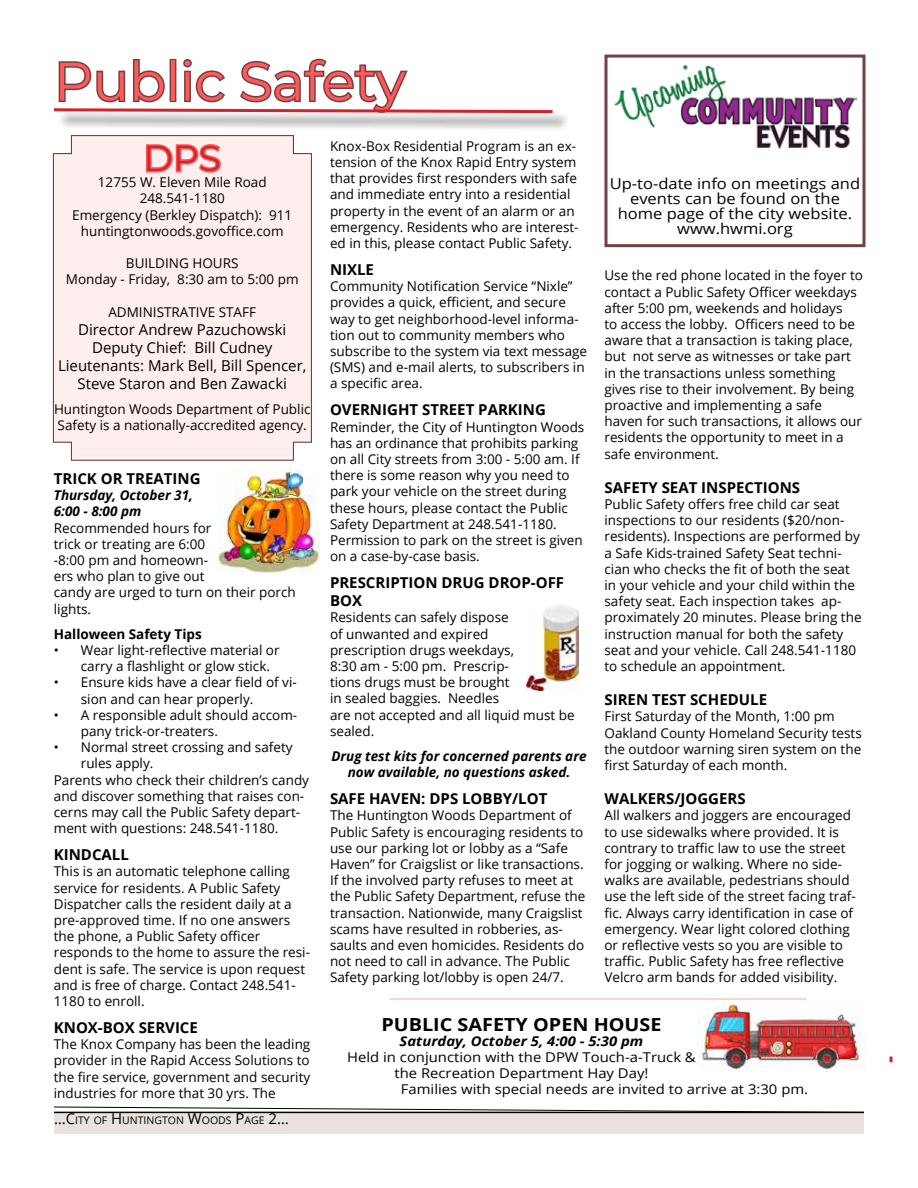
<style>
.page{position:relative;width:918px;height:1188px;background:#fff}
.page>*{position:absolute;margin:0;border:0;box-sizing:border-box;transform-origin:0 0}
.t1{font:54px "Montserrat";color:#ff5959}
.t2{font:36px "Montserrat";color:#d2232a}
.t3{font:700 18px "Open Sans";color:#000;scale:1.1 1}
.t4{font:700 15px/18px "Open Sans";color:#000}
.t5{font:15px/18px "Open Sans";color:#000;text-align:center}
.t6{font:15px/15px "Open Sans";color:#000;text-align:center;scale:1.1 1}
.t7{font:13.5px/16.2px "Open Sans";color:#000}
.t8{font:13.5px "Open Sans";color:#000;scale:1.1 1}
.t9{font:italic 700 13.5px/16.2px "Open Sans";color:#000}
.t10{font:italic 700 13.5px "Open Sans";color:#000;scale:1.1 1}
.t11{font:700 13.5px "Open Sans";color:#000}
.t12{font:10.5px "Open Sans";color:#000}
.s1{font-size:15px}
</style>
<div class="page">
<div style="left:54px;top:1112px;width:810px;height:22px;background:#eae2e0"></div>
<svg style="left:54px;top:1107px;width:810px;height:6px"></svg>
<div style="left:52px;top:135px;width:260px;height:326px;background:#fee"></div>
<img style="left:526px;top:606px;width:53px;height:84px">
<div style="left:57px;top:111px;width:514px;height:21px;background:#000;opacity:.75"></div>
<svg style="left:54px;top:58px;width:502px;height:57px"></svg>
<div style="left:604px;top:55px;width:262px;height:192px;border:3px solid #754043"></div>
<img style="left:614px;top:65px;width:243px;height:85px">
<img style="left:698px;top:999px;width:168px;height:73px">
<hr style="left:389px;top:999px;width:417px;height:1px;background:#ecb29d">
<img style="left:217px;top:469px;width:103px;height:104px">
<h1 class="t1" style="left:54px;top:44px;width:353px">Public Safety</h1>
<h2 class="t2" style="left:143px;top:133px;width:79px">DPS</h2>
<p class="t7" style="left:72px;top:174px;width:222px;text-align:center">12755 W. Eleven Mile Road<br>248.541-1180<br>Emergency (Berkley Dispatch): 911 huntingtonwoods.govoffice.com</p>
<p class="t7" style="left:66px;top:255px;width:234px;text-align:center">BUILDING HOURS<br>Monday - Friday, 8:30 am to 5:00 pm</p>
<p class="t7" style="left:108px;top:303px;width:149px">ADMINISTRATIVE STAFF</p>
<p class="t5" style="left:58px;top:320px;width:250px">Director Andrew Pazuchowski<br>Deputy Chief: Bill Cudney<br>Lieutenants: Mark Bell, Bill Spencer,<br>Steve Staron and Ben Zawacki</p>
<p class="t7" style="left:54px;top:401px;width:258px">Huntington Woods Department of Public<br>Safety is a nationally-accredited agency.</p>
<p class="t7" style="left:330px;top:137px;width:250px">Knox-Box Residential Program is an ex&shy;tension of the Knox Rapid Entry system that provides first responders with safe and immediate entry into a residential property in the event of an alarm or an emergency. Residents who are interest&shy;ed in this, please contact Public Safety.</p>
<p class="t4" style="left:330px;top:260px;width:46px">NIXLE</p>
<p class="t7" style="left:330px;top:278px;width:259px">Community Notification Service “Nixle” provides a quick, efficient, and secure way to get neighborhood-level informa&shy;tion out to community members who subscribe to the system via text message (SMS) and e-mail alerts, to subscribers in a specific area.</p>
<p class="t4" style="left:330px;top:401px;width:217px">OVERNIGHT STREET PARKING</p>
<p class="t7" style="left:330px;top:418px;width:256px">Reminder, the City of Huntington Woods has an ordinance that prohibits parking on all City streets from 3:00 - 5:00 am. If there is some reason why you need to park your vehicle on the street during these hours, please contact the Public Safety Department at 248.541-1180.<br>Permission to park on the street is given on a case-by-case basis.</p>
<p class="t4" style="left:330px;top:573px;width:236px">PRESCRIPTION DRUG DROP-OFF<br>BOX</p>
<p class="t7" style="left:330px;top:609px;width:246px">Residents can safely dispose<br>of unwanted and expired<br>prescription drugs weekdays,<br>8:30 am - 5:00 pm. Prescrip-<br>tions drugs must be brought<br>in sealed baggies. Needles<br>are not accepted and all liquid must be sealed.</p>
<p class="t9" style="left:331px;top:748px;width:257px;text-align:center">Drug test kits for concerned parents are now available, no questions asked.</p>
<p class="t4" style="left:330px;top:789px;width:219px">SAFE HAVEN: DPS LOBBY/LOT</p>
<p class="t7" style="left:330px;top:807px;width:257px">The Huntington Woods Department of Public Safety is encouraging residents to use our parking lot or lobby as a “Safe Haven” for Craigslist or like transactions.<br>If the involved party refuses to meet at the Public Safety Department, refuse the transaction. Nationwide, many Craigslist scams have resulted in robberies, as&shy;saults and even homicides. Residents do not need to call in advance. The Public Safety parking lot/lobby is open 24/7.</p>
<p class="t6" style="left:610px;top:176px;width:229px">Up-to-date info on meetings and events can be found on the home page of the city website. www.hwmi.org</p>
<p class="t7" style="left:604px;top:267px;width:260px">Use the red phone located in the foyer to contact a Public Safety Officer weekdays after 5:00 pm, weekends and holidays<br>to access the lobby. Officers need to be aware that a transaction is taking place, but not serve as witnesses or take part in the transactions unless something gives rise to their involvement. By being proactive and implementing a safe haven for such transactions, it allows our residents the opportunity to meet in a safe environment.</p>
<p class="t4" style="left:604px;top:478px;width:197px">SAFETY SEAT INSPECTIONS</p>
<p class="t7" style="left:604px;top:496px;width:259px">Public Safety offers free child car seat inspections to our residents ($20/non&shy;residents). Inspections are performed by a Safe Kids-trained Safety Seat techni&shy;cian who checks the fit of both the seat in your vehicle and your child within the safety seat. Each inspection takes ap&shy;proximately 20 minutes. Please bring the instruction manual for both the safety seat and your vehicle. Call 248.541-1180 to schedule an appointment.</p>
<p class="t4" style="left:604px;top:690px;width:164px">SIREN TEST SCHEDULE</p>
<p class="t7" style="left:604px;top:708px;width:259px">First Saturday of the Month, 1:00 pm Oakland County Homeland Security tests the outdoor warning siren system on the first Saturday of each month.</p>
<p class="t4" style="left:604px;top:789px;width:143px">WALKERS/JOGGERS</p>
<p class="t7" style="left:604px;top:807px;width:253px">All walkers and joggers are encouraged to use sidewalks where provided. It is contrary to traffic law to use the street for jogging or walking. Where no side&shy;walks are available, pedestrians should use the left side of the street facing traf&shy;fic. Always carry identification in case of emergency. Wear light colored clothing or reflective vests so you are visible to traffic. Public Safety has free reflective Velcro arm bands for added visibility.</p>
<p class="t4" style="left:54px;top:469px;width:148px">TRICK OR TREATING</p>
<p class="t9" style="left:54px;top:487px;width:141px">Thursday, October 31,<br>6:00 - 8:00 pm</p>
<p class="t7" style="left:54px;top:519px;width:243px">Recommended hours for<br>trick or treating are 6:00<br>-8:00 pm and homeown-<br>ers who plan to give out<br>candy are urged to turn on their porch lights.</p>
<p class="t11" style="left:54px;top:624px;width:150px">Halloween Safety Tips</p>
<p class="t7" style="left:81px;top:642px;width:200px;text-indent:-27px">• Wear light-reflective material or carry a flashlight or glow stick.</p>
<p class="t7" style="left:81px;top:674px;width:217px;text-indent:-27px">• Ensure kids have a clear field of vi&shy;sion and can hear properly.</p>
<p class="t7" style="left:81px;top:706px;width:218px;text-indent:-27px">• A responsible adult should accom&shy;pany trick-or-treaters.</p>
<p class="t7" style="left:54px;top:739px;width:240px">• Normal street crossing and safety</p>
<p class="t7" style="left:81px;top:755px;width:74px">rules apply.</p>
<p class="t7" style="left:54px;top:771px;width:257px">Parents who check their children’s candy</p>
<p class="t7" style="left:54px;top:787px;width:252px">and discover something that raises con-</p>
<p class="t7" style="left:54px;top:804px;width:248px">cerns may call the Public Safety depart-</p>
<p class="t7" style="left:54px;top:820px;width:226px">ment with questions: 248.541-1180.</p>
<p class="t4" style="left:54px;top:845px;width:77px">KINDCALL</p>
<p class="t7" style="left:54px;top:863px;width:258px">This is an automatic telephone calling service for residents. A Public Safety Dispatcher calls the resident daily at a pre-approved time. If no one answers the phone, a Public Safety officer responds to the home to assure the resi&shy;dent is safe. The service is upon request and is free of charge. Contact 248.541- 1180 to enroll.</p>
<p class="t4" style="left:54px;top:1018px;width:146px">KNOX-BOX SERVICE</p>
<p class="t7" style="left:54px;top:1036px;width:258px;text-align:justify">The Knox Company has been the leading provider in the Rapid Access Solutions to the fire service, government and security industries for more that 30 yrs. The</p>
<h3 class="t3" style="left:381px;top:1012px;width:256px">PUBLIC SAFETY OPEN HOUSE</h3>
<p class="t10" style="left:400px;top:1031px;width:223px">Saturday, October 5, 4:00 - 5:30 pm</p>
<p class="t8" style="left:347px;top:1048px;width:318px">Held in conjunction with the DPW Touch-a-Truck &amp;</p>
<p class="t8" style="left:394px;top:1064px;width:232px">the Recreation Department Hay Day!</p>
<p class="t8" style="left:401px;top:1080px;width:372px">Families with special needs are invited to arrive at 3:30 pm.</p>
<p class="t12" style="left:54px;top:1113px;width:236px"><span class="s1">…C</span>ITY OF <span class="s1">H</span>UNTINGTON <span class="s1">W</span>OODS <span class="s1">P</span>AGE <span class="s1">2…</span></p>
</div>
